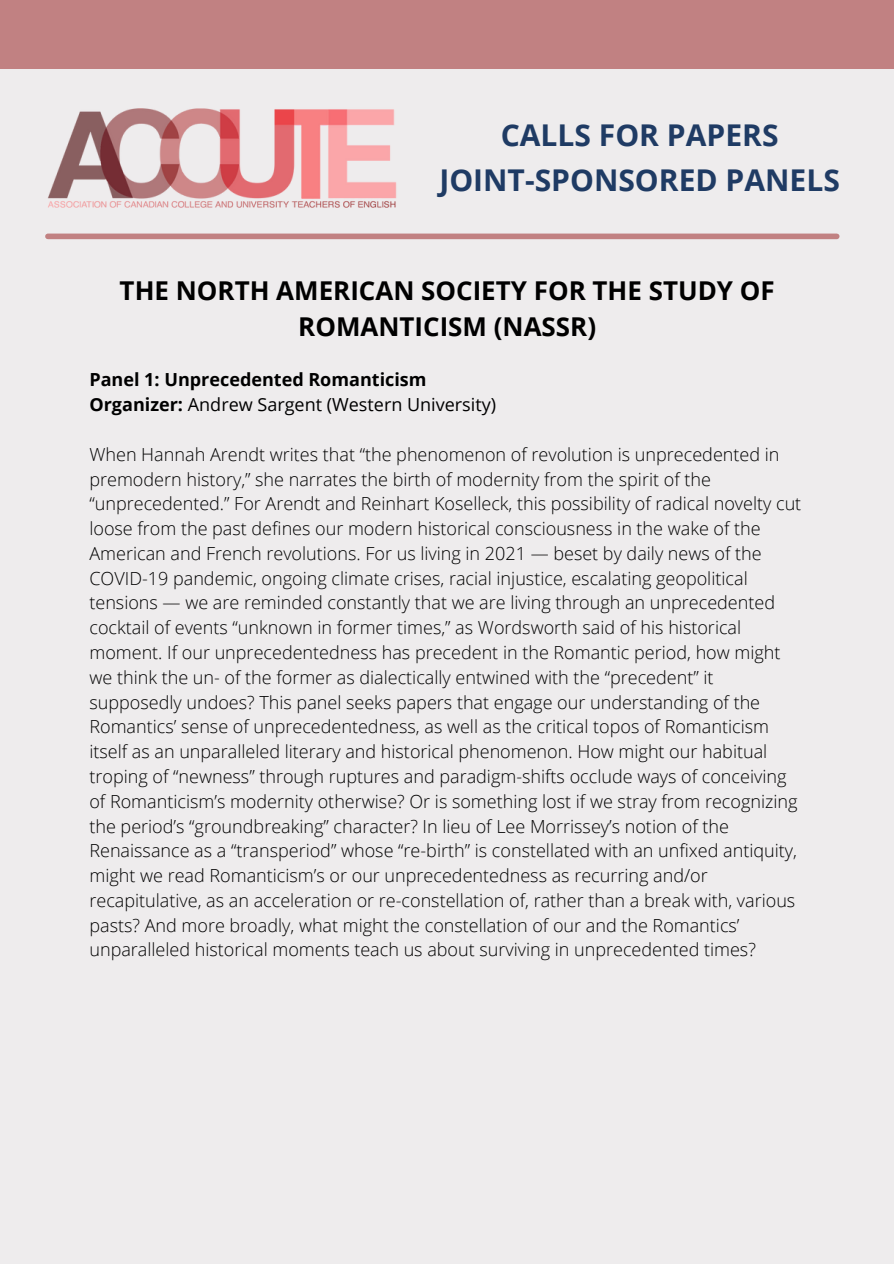
<style>
.page{position:relative;width:894px;height:1264px;background:#fff}
.page>*{position:absolute;margin:0;border:0;box-sizing:border-box;transform-origin:0 0}
.t1{font:700 30px "Open Sans";color:#1f3b64}
.t2{font:700 25.95px/36px "Open Sans";color:#000;text-align:center}
.t3{font:300 18px/24.8px "Open Sans";color:#000}
.t4{font:18px "Open Sans";color:#000}
.t5{font:700 18px "Open Sans";color:#000}
.s1{font-weight:700}
</style>
<div class="page">
<div style="left:0;top:0;width:893px;height:1263px;background:#eeeced"></div>
<div style="left:0;top:0;width:893px;height:69px;background:#c18182"></div>
<img style="left:48px;top:108px;width:349px;height:100px">
<div style="left:48px;top:233px;width:788px;height:6px;background:#c18182"></div>
<p class="t1" style="left:500px;top:114px;width:279px">CALLS FOR PAPERS</p>
<p class="t1" style="left:439px;top:159px;width:402px">JOINT-SPONSORED PANELS</p>
<p class="t2" style="left:120px;top:271px;width:656px">THE NORTH AMERICAN SOCIETY FOR THE STUDY OF<br>ROMANTICISM (NASSR)</p>
<p class="t5" style="left:89px;top:367px;width:338px">Panel 1: Unprecedented Romanticism</p>
<p class="t4" style="left:89px;top:392px;width:408px"><span class="s1">Organizer:</span> Andrew Sargent (Western University)</p>
<p class="t3" style="left:89px;top:441px;width:713px">When Hannah Arendt writes that “the phenomenon of revolution is unprecedented in premodern history,” she narrates the birth of modernity from the spirit of the “unprecedented.” For Arendt and Reinhart Koselleck, this possibility of radical novelty cut loose from the past defines our modern historical consciousness in the wake of the American and French revolutions. For us living in 2021 — beset by daily news of the COVID-19 pandemic, ongoing climate crises, racial injustice, escalating geopolitical tensions — we are reminded constantly that we are living through an unprecedented cocktail of events “unknown in former times,” as Wordsworth said of his historical moment. If our unprecedentedness has precedent in the Romantic period, how might we think the un- of the former as dialectically entwined with the “precedent” it supposedly undoes? This panel seeks papers that engage our understanding of the Romantics’ sense of unprecedentedness, as well as the critical topos of Romanticism itself as an unparalleled literary and historical phenomenon. How might our habitual troping of “newness” through ruptures and paradigm-shifts occlude ways of conceiving of Romanticism’s modernity otherwise? Or is something lost if we stray from recognizing the period’s “groundbreaking” character? In lieu of Lee Morrissey’s notion of the Renaissance as a “transperiod” whose “re-birth” is constellated with an unfixed antiquity, might we read Romanticism’s or our unprecedentedness as recurring and/or recapitulative, as an acceleration or re-constellation of, rather than a break with, various pasts? And more broadly, what might the constellation of our and the Romantics’ unparalleled historical moments teach us about surviving in unprecedented times?</p>
</div>
